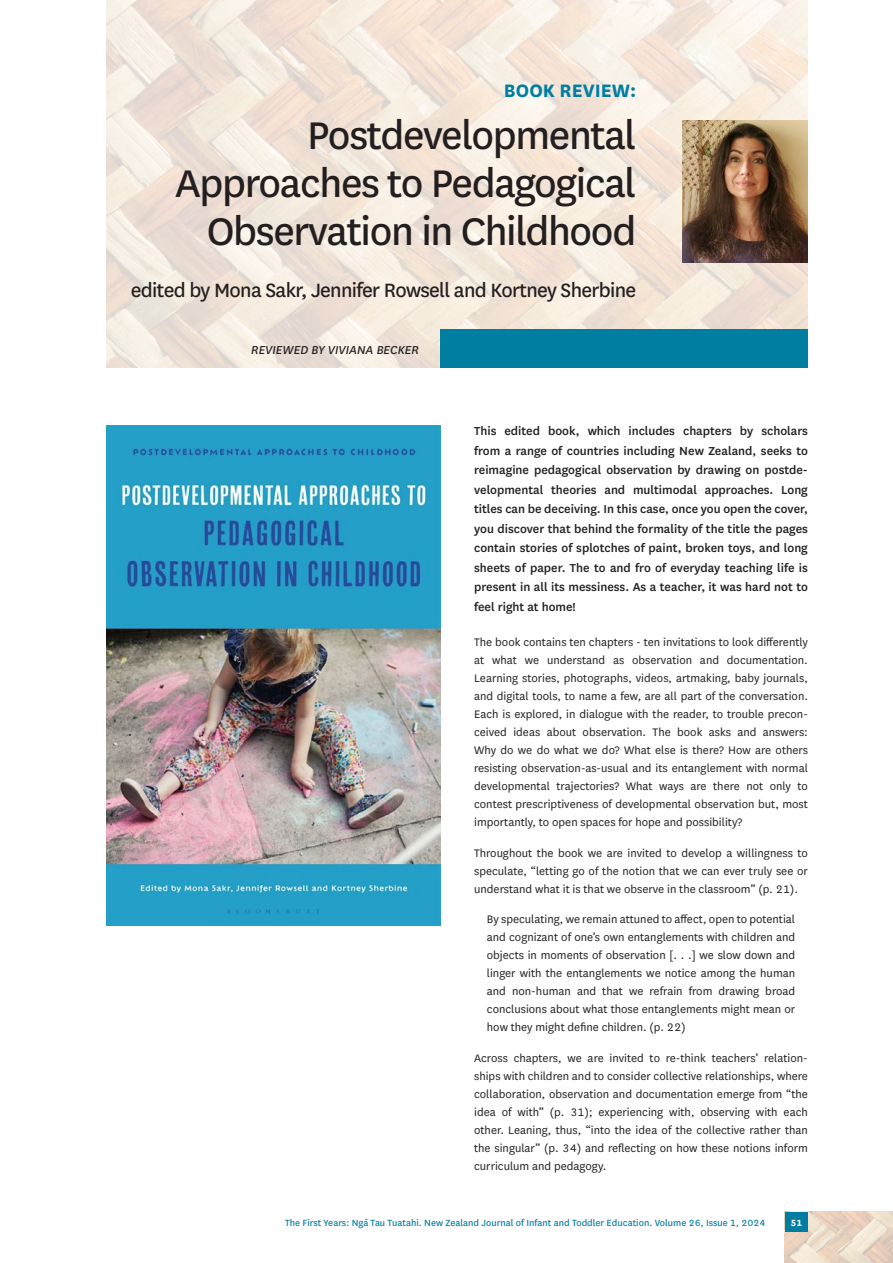
<style>
.page{position:relative;width:893px;height:1263px;background:#fff}
.page>*{position:absolute;margin:0;border:0;box-sizing:border-box;transform-origin:0 0}
.t1{font:45px/48px "National";letter-spacing:-.03em;color:#231f20;text-align:right}
.t2{font:22.5px "National";letter-spacing:-.03em;color:#231f20}
.t3{font:700 21px "National";color:#007ea2}
.t4{font:500 13.5px/19.5px "National";color:#231f20;text-align:justify}
.t5{font:italic 13.5px "National";color:#231f20}
.t6{font:12.75px/18px "National";color:#231f20;text-align:justify}
.t7{font:10.5px "National";color:#007ea2}
.t8{font:700 10.5px "National";color:#fff}
</style>
<div class="page">
<img style="left:785px;top:1212px;width:108px;height:51px">
<div style="left:785px;top:1212px;width:23px;height:19px;background:#007ea2"></div>
<img style="left:106px;top:0;width:702px;height:368px">
<div style="left:440px;top:330px;width:368px;height:38px;background:#007ea2"></div>
<img style="left:106px;top:425px;width:334px;height:501px">
<img style="left:682px;top:120px;width:126px;height:143px">
<h3 class="t3" style="left:504px;top:75px;width:134px">BOOK REVIEW:</h3>
<h1 class="t1" style="left:175px;top:109px;width:463px">Postdevelopmental<br>Approaches to Pedagogical<br>Observation in Childhood</h1>
<h2 class="t2" style="left:131px;top:275px;width:507px">edited by Mona Sakr, Jennifer Rowsell and Kortney Sherbine</h2>
<p class="t5" style="left:251px;top:341px;width:169px">REVIEWED BY VIVIANA BECKER</p>
<p class="t4" style="left:474px;top:421px;width:335px">This edited book, which includes chapters by scholars from a range of countries including New Zealand, seeks to reimagine pedagogical observation by drawing on postde&shy;velopmental theories and multimodal approaches. Long titles can be deceiving. In this case, once you open the cover, you discover that behind the formality of the title the pages contain stories of splotches of paint, broken toys, and long sheets of paper. The to and fro of everyday teaching life is present in all its messiness. As a teacher, it was hard not to feel right at home!</p>
<p class="t6" style="left:474px;top:632px;width:335px">The book contains ten chapters - ten invitations to look differently at what we understand as observation and documentation.<br>Learning stories, photographs, videos, artmaking, baby journals, and digital tools, to name a few, are all part of the conversation.<br>Each is explored, in dialogue with the reader, to trouble precon&shy;ceived ideas about observation. The book asks and answers:<br>Why do we do what we do? What else is there? How are others resisting observation-as-usual and its entanglement with normal developmental trajectories? What ways are there not only to contest prescriptiveness of developmental observation but, most importantly, to open spaces for hope and possibility?</p>
<p class="t6" style="left:474px;top:843px;width:335px">Throughout the book we are invited to develop a willingness to speculate, “letting go of the notion that we can ever truly see or understand what it is that we observe in the classroom” (p. 21).</p>
<p class="t6" style="left:487px;top:910px;width:310px">By speculating, we remain attuned to affect, open to potential and cognizant of one’s own entanglements with children and objects in moments of observation [. . .] we slow down and linger with the entanglements we notice among the human and non-human and that we refrain from drawing broad conclusions about what those entanglements might mean or how they might define children. (p. 22)</p>
<p class="t6" style="left:474px;top:1049px;width:335px">Across chapters, we are invited to re-think teachers’ relation&shy;ships with children and to consider collective relationships, where collaboration, observation and documentation emerge from “the idea of with” (p. 31); experiencing with, observing with each other. Leaning, thus, “into the idea of the collective rather than the singular” (p. 34) and reflecting on how these notions inform curriculum and pedagogy.</p>
<p class="t7" style="left:364px;top:1216px;width:402px">- Tau Tuatahi. New Zealand Journal of Infant and Toddler Education. Volume 26, Issue 1, 2024</p>
<p class="t7" style="left:285px;top:1216px;width:85px">The First Years: Nga</p>
<p class="t8" style="left:790px;top:1215px;width:13px">51</p>
</div>
